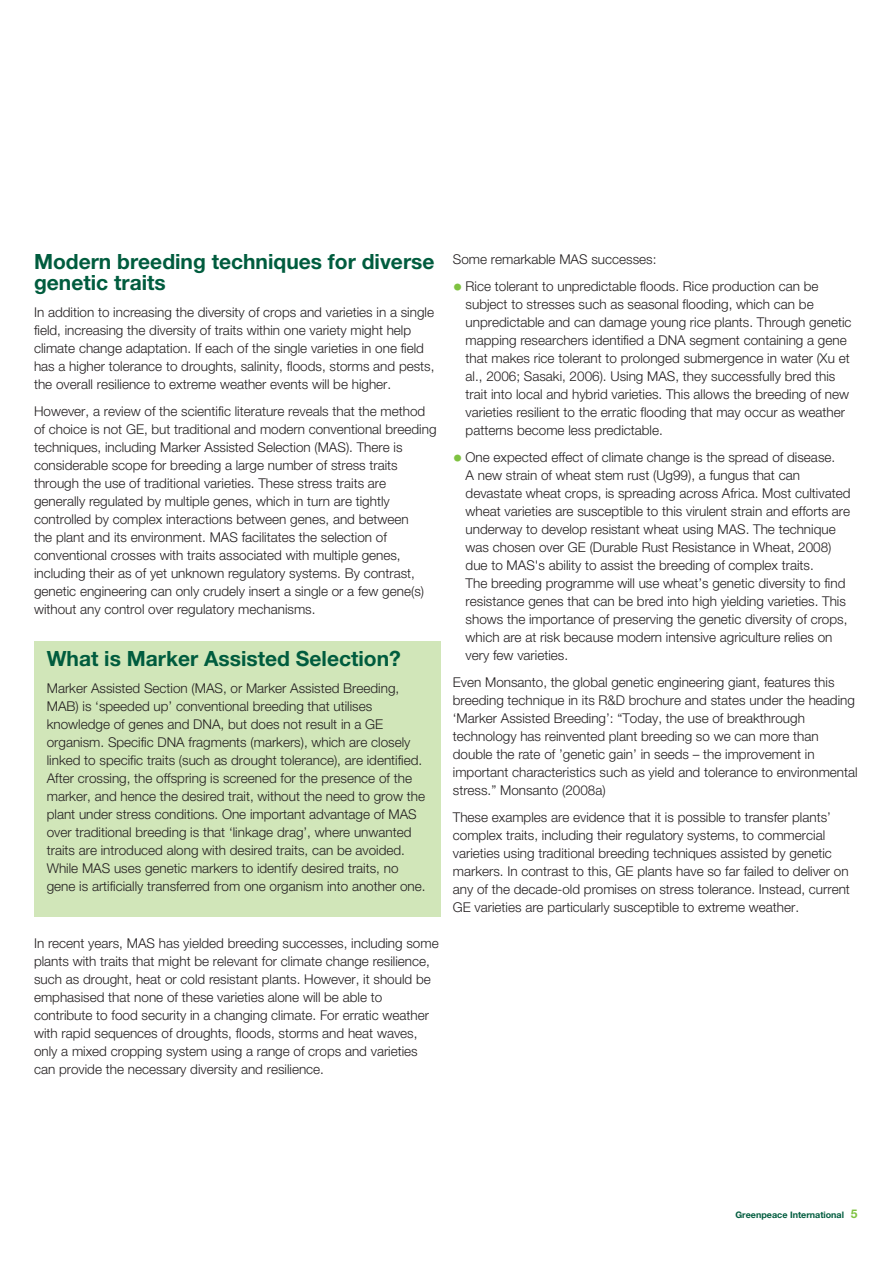
<style>
.page{position:relative;width:893px;height:1263px;background:#fff}
.page>*{position:absolute;margin:0;border:0;box-sizing:border-box;transform-origin:0 0}
.t1{font:700 21px/21px "Helvetica Neue LT Com";color:#005c3e}
.t2{font:300 13.5px/18px "Helvetica Neue LT Com";color:#231f20}
.t3{font:700 9px "Helvetica Neue LT Com";color:#005c3e}
.s1{font-size:19.5px;color:#7fc241}
.s2{font-size:12px;color:#7fc241}
</style>
<div class="page">
<div style="left:34px;top:641px;width:406px;height:275px;background:#d1e6b9"></div>
<h1 class="t1" style="left:34px;top:251px;width:402px">Modern breeding techniques for diverse genetic traits</h1>
<p class="t2" style="left:34px;top:303px;width:402px">In addition to increasing the diversity of crops and varieties in a single field, increasing the diversity of traits within one variety might help climate change adaptation. If each of the single varieties in one field has a higher tolerance to droughts, salinity, floods, storms and pests, the overall resilience to extreme weather events will be higher.</p>
<p class="t2" style="left:34px;top:402px;width:404px">However, a review of the scientific literature reveals that the method of choice is not GE, but traditional and modern conventional breeding techniques, including Marker Assisted Selection (MAS). There is considerable scope for breeding a large number of stress traits through the use of traditional varieties. These stress traits are generally regulated by multiple genes, which in turn are tightly controlled by complex interactions between genes, and between<br>the plant and its environment. MAS facilitates the selection of conventional crosses with traits associated with multiple genes, including their as of yet unknown regulatory systems. By contrast, genetic engineering can only crudely insert a single or a few gene(s) without any control over regulatory mechanisms.</p>
<h1 class="t1" style="left:47px;top:648px;width:356px">What is Marker Assisted Selection?</h1>
<p class="t2" style="left:47px;top:679px;width:380px">Marker Assisted Section (MAS, or Marker Assisted Breeding, MAB) is ‘speeded up’ conventional breeding that utilises knowledge of genes and DNA, but does not result in a GE organism. Specific DNA fragments (markers), which are closely linked to specific traits (such as drought tolerance), are identified.<br>After crossing, the offspring is screened for the presence of the marker, and hence the desired trait, without the need to grow the plant under stress conditions. One important advantage of MAS over traditional breeding is that ‘linkage drag’, where unwanted traits are introduced along with desired traits, can be avoided.<br>While MAS uses genetic markers to identify desired traits, no gene is artificially transferred from one organism into another one.</p>
<p class="t2" style="left:34px;top:933px;width:406px">In recent years, MAS has yielded breeding successes, including some plants with traits that might be relevant for climate change resilience, such as drought, heat or cold resistant plants. However, it should be emphasised that none of these varieties alone will be able to contribute to food security in a changing climate. For erratic weather with rapid sequences of droughts, floods, storms and heat waves, only a mixed cropping system using a range of crops and varieties can provide the necessary diversity and resilience.</p>
<p class="t2" style="left:453px;top:250px;width:205px">Some remarkable MAS successes:</p>
<p class="t2" style="left:466px;top:277px;width:387px;text-indent:-13px"><span class="s1">•</span> Rice tolerant to unpredictable floods. Rice production can be subject to stresses such as seasonal flooding, which can be unpredictable and can damage young rice plants. Through genetic mapping researchers identified a DNA segment containing a gene that makes rice tolerant to prolonged submergence in water (Xu et al., 2006; Sasaki, 2006). Using MAS, they successfully bred this trait into local and hybrid varieties. This allows the breeding of new varieties resilient to the erratic flooding that may occur as weather patterns become less predictable.</p>
<p class="t2" style="left:466px;top:448px;width:386px;text-indent:-13px"><span class="s1">•</span> One expected effect of climate change is the spread of disease.<br>A new strain of wheat stem rust (Ug99), a fungus that can devastate wheat crops, is spreading across Africa. Most cultivated wheat varieties are susceptible to this virulent strain and efforts are underway to develop resistant wheat using MAS. The technique was chosen over GE (Durable Rust Resistance in Wheat, 2008) due to MAS's ability to assist the breeding of complex traits.<br>The breeding programme will use wheat’s genetic diversity to find resistance genes that can be bred into high yielding varieties. This shows the importance of preserving the genetic diversity of crops, which are at risk because modern intensive agriculture relies on very few varieties.</p>
<p class="t2" style="left:453px;top:673px;width:406px">Even Monsanto, the global genetic engineering giant, features this breeding technique in its R&amp;D brochure and states under the heading ‘Marker Assisted Breeding’: “Today, the use of breakthrough technology has reinvented plant breeding so we can more than double the rate of ’genetic gain’ in seeds – the improvement in important characteristics such as yield and tolerance to environmental stress.” Monsanto (2008a)</p>
<p class="t2" style="left:453px;top:808px;width:399px">These examples are evidence that it is possible to transfer plants’ complex traits, including their regulatory systems, to commercial varieties using traditional breeding techniques assisted by genetic markers. In contrast to this, GE plants have so far failed to deliver on any of the decade-old promises on stress tolerance. Instead, current GE varieties are particularly susceptible to extreme weather.</p>
<p class="t3" style="left:735px;top:1209px;width:124px">Greenpeace International <span class="s2">5</span></p>
</div>
